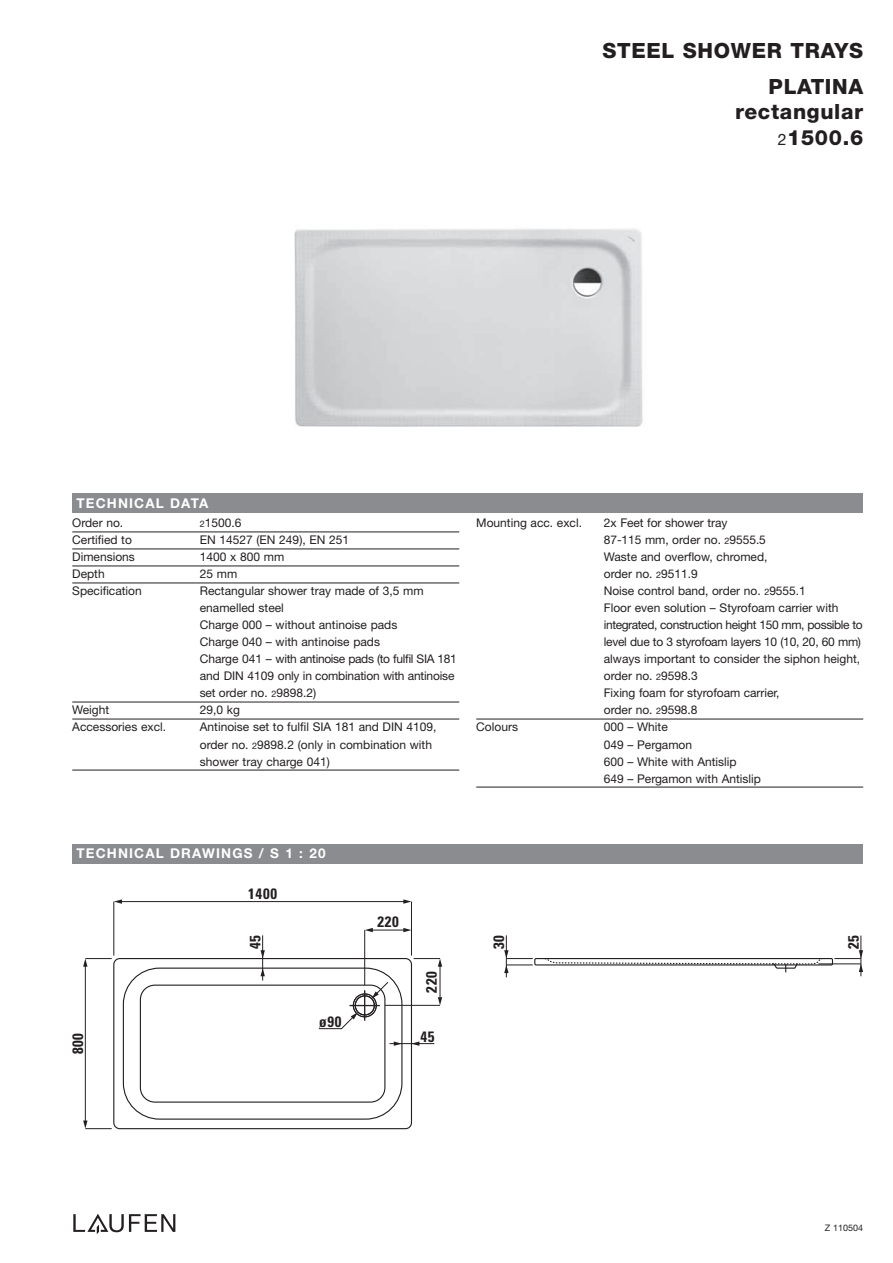
<style>
.page{position:relative;width:893px;height:1263px;background:#fff}
.page>*{position:absolute;margin:0;border:0;box-sizing:border-box;transform-origin:0 0}
.t1{font:800 21px/36.2px "Helvetica Neue";letter-spacing:.03em;color:#231f20;text-align:right}
.t2{font:700 condensed 15px "Univers";letter-spacing:.05em;color:#231f20}
.t3{font:700 13.5px "Helvetica Neue";letter-spacing:.085em;color:#fff}
.t4{font:12px/17px "Helvetica Neue";color:#231f20}
.t5{font:9px "Helvetica Neue";color:#231f20}
.s1{font-weight:400;font-size:15.75px}
.s2{font-size:9px}
</style>
<div class="page">
<div style="left:113px;top:958px;width:299px;height:171px;border:1px solid #231f20;border-radius:6px"></div>
<div style="left:140px;top:984px;width:245px;height:119px;border:1px solid #231f20;border-radius:14px"></div>
<div style="left:123px;top:967px;width:279px;height:153px;border:1px solid #231f20;border-radius:36px"></div>
<svg style="left:544px;top:960px;width:280px;height:12px"></svg>
<div style="left:534px;top:958px;width:299px;height:7px;border:1px solid #231f20"></div>
<hr style="left:120px;top:901px;width:286px;height:1px;background:#231f20">
<svg style="left:115px;top:899px;width:7px;height:5px"></svg>
<svg style="left:403px;top:899px;width:8px;height:5px"></svg>
<hr style="left:411px;top:901px;width:1px;height:54px;background:#231f20">
<hr style="left:114px;top:901px;width:1px;height:54px;background:#231f20">
<hr style="left:371px;top:930px;width:35px;height:1px;background:#231f20">
<svg style="left:365px;top:928px;width:8px;height:4px"></svg>
<svg style="left:403px;top:928px;width:8px;height:4px"></svg>
<hr style="left:364px;top:930px;width:1px;height:55px;background:#231f20">
<hr style="left:385px;top:1005px;width:55px;height:1px;background:#231f20">
<hr style="left:440px;top:964px;width:1px;height:35px;background:#231f20">
<svg style="left:438px;top:997px;width:4px;height:8px"></svg>
<svg style="left:414px;top:958px;width:28px;height:9px"></svg>
<hr style="left:85px;top:964px;width:1px;height:159px;background:#231f20">
<svg style="left:83px;top:958px;width:29px;height:9px"></svg>
<svg style="left:83px;top:1120px;width:29px;height:9px"></svg>
<svg style="left:318px;top:982px;width:70px;height:47px"></svg>
<hr style="left:390px;top:1043px;width:44px;height:1px;background:#231f20">
<svg style="left:394px;top:1041px;width:8px;height:5px"></svg>
<svg style="left:411px;top:1041px;width:8px;height:5px"></svg>
<hr style="left:262px;top:935px;width:1px;height:45px;background:#231f20">
<svg style="left:261px;top:968px;width:4px;height:8px"></svg>
<svg style="left:261px;top:950px;width:4px;height:8px"></svg>
<hr style="left:506px;top:935px;width:1px;height:42px;background:#231f20">
<svg style="left:504px;top:965px;width:29px;height:8px"></svg>
<svg style="left:504px;top:950px;width:29px;height:9px"></svg>
<hr style="left:818px;top:964px;width:43px;height:1px;background:#231f20">
<hr style="left:861px;top:935px;width:1px;height:41px;background:#231f20">
<svg style="left:834px;top:950px;width:29px;height:22px"></svg>
<div style="left:72px;top:493px;width:791px;height:19px;background:#8a8c8f"></div>
<svg style="left:73px;top:1214px;width:102px;height:20px"></svg>
<img style="left:294px;top:229px;width:349px;height:198px">
<div style="left:72px;top:844px;width:791px;height:19px;background:#8a8c8f"></div>
<hr style="left:72px;top:532px;width:387px;height:1px;background:#231f20">
<hr style="left:72px;top:549px;width:387px;height:1px;background:#231f20">
<hr style="left:72px;top:566px;width:387px;height:1px;background:#231f20">
<hr style="left:72px;top:583px;width:387px;height:1px;background:#231f20">
<hr style="left:72px;top:702px;width:387px;height:1px;background:#231f20">
<hr style="left:72px;top:719px;width:387px;height:1px;background:#231f20">
<hr style="left:72px;top:770px;width:387px;height:1px;background:#231f20">
<hr style="left:476px;top:719px;width:387px;height:1px;background:#231f20">
<hr style="left:476px;top:787px;width:387px;height:1px;background:#231f20">
<h1 class="t1" style="left:602px;top:34px;width:262px">STEEL SHOWER TRAYS<br>PLATINA</h1>
<h1 class="t1" style="left:735px;top:101px;width:129px;line-height:25.5px">rectangular<br><span class="s1">2</span>1500.6</h1>
<p class="t3" style="left:77px;top:498px;width:133px">TECHNICAL DATA</p>
<p class="t4" style="left:72px;top:516px;width:53px">Order no.</p>
<p class="t4" style="left:200px;top:516px;width:43px"><span class="s2">2</span>1500.6</p>
<p class="t4" style="left:72px;top:533px;width:61px">Certified to</p>
<p class="t4" style="left:200px;top:533px;width:151px">EN 14527 (EN 249), EN 251</p>
<p class="t4" style="left:72px;top:550px;width:64px">Dimensions</p>
<p class="t4" style="left:200px;top:550px;width:86px">1400 x 800 mm</p>
<p class="t4" style="left:72px;top:567px;width:34px">Depth</p>
<p class="t4" style="left:200px;top:567px;width:39px">25 mm</p>
<p class="t4" style="left:72px;top:584px;width:71px">Specification</p>
<p class="t4" style="left:200px;top:584px;width:259px">Rectangular shower tray made of 3,5 mm enamelled steel<br>Charge 000 – without antinoise pads<br>Charge 040 – with antinoise pads<br>Charge 041 – with antinoise pads (to fulfil SIA 181 and DIN 4109 only in combination with antinoise set order no. <span class="s2">2</span>9898.2)</p>
<p class="t4" style="left:72px;top:703px;width:38px">Weight</p>
<p class="t4" style="left:200px;top:703px;width:42px">29,0 kg</p>
<p class="t4" style="left:72px;top:720px;width:95px">Accessories excl.</p>
<p class="t4" style="left:200px;top:720px;width:238px">Antinoise set to fulfil SIA 181 and DIN 4109, order no. <span class="s2">2</span>9898.2 (only in combination with shower tray charge 041)</p>
<p class="t4" style="left:476px;top:516px;width:107px">Mounting acc. excl.</p>
<p class="t4" style="left:604px;top:516px;width:260px">2x Feet for shower tray<br>87-115 mm, order no. <span class="s2">2</span>9555.5<br>Waste and overflow, chromed,<br>order no. <span class="s2">2</span>9511.9<br>Noise control band, order no. <span class="s2">2</span>9555.1<br>Floor even solution – Styrofoam carrier with integrated, construction height 150 mm, possible to level due to 3 styrofoam layers 10 (10, 20, 60 mm) always important to consider the siphon height, order no. <span class="s2">2</span>9598.3<br>Fixing foam for styrofoam carrier,<br>order no. <span class="s2">2</span>9598.8</p>
<p class="t4" style="left:476px;top:720px;width:43px">Colours</p>
<p class="t4" style="left:604px;top:720px;width:159px">000 – White<br>049 – Pergamon<br>600 – White with Antislip<br>649 – Pergamon with Antislip</p>
<p class="t3" style="left:77px;top:849px;width:251px">TECHNICAL DRAWINGS / S 1 : 20</p>
<p class="t2" style="left:248px;top:889px;width:30px">1400</p>
<p class="t2" style="left:377px;top:916px;width:23px">220</p>
<p class="t2" style="left:250px;top:949px;width:16px;rotate:-90deg">45</p>
<p class="t2" style="left:493px;top:949px;width:16px;rotate:-90deg">30</p>
<p class="t2" style="left:848px;top:949px;width:16px;rotate:-90deg">25</p>
<p class="t2" style="left:72px;top:1054px;width:23px;rotate:-90deg">800</p>
<p class="t2" style="left:319px;top:1016px;width:24px">ø90</p>
<p class="t2" style="left:426px;top:993px;width:23px;rotate:-90deg">220</p>
<p class="t2" style="left:420px;top:1031px;width:16px">45</p>
<p class="t5" style="left:825px;top:1224px;width:40px">Z 110504</p>
</div>
